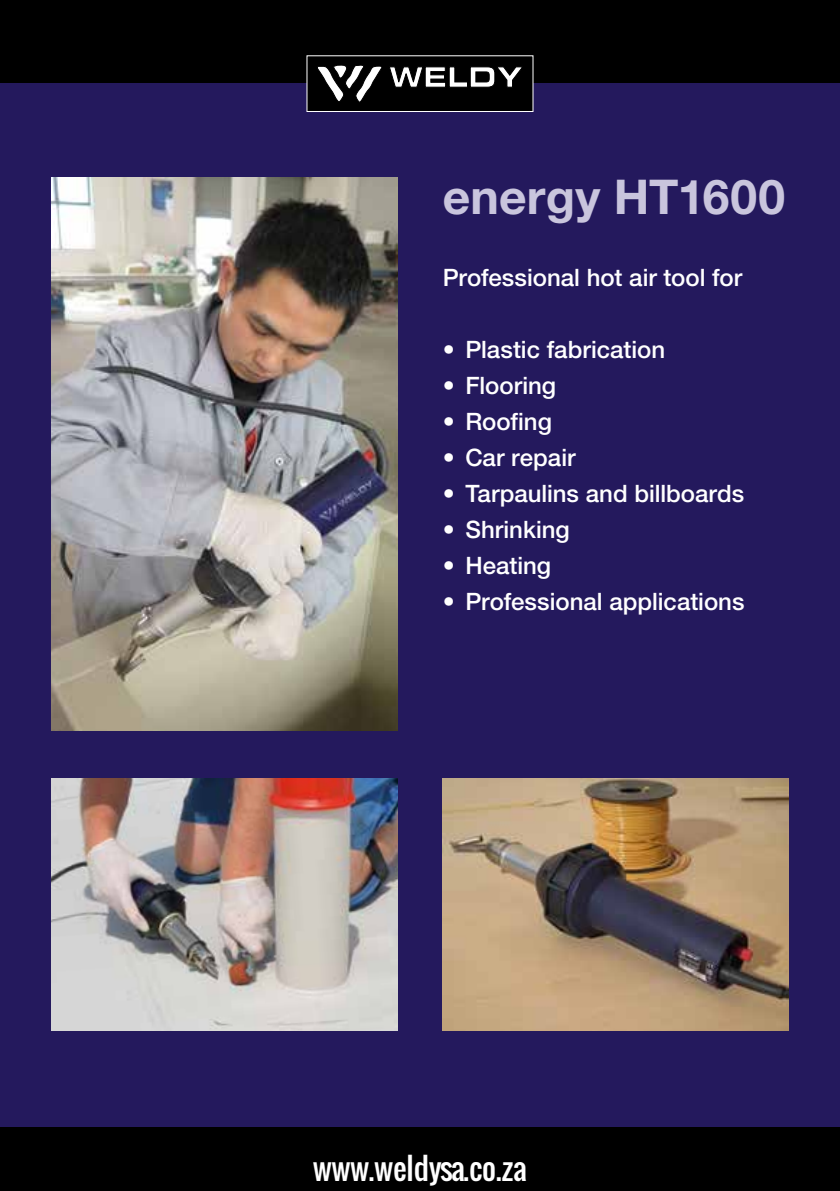
<style>
.page{position:relative;width:840px;height:1191px;background:#fff}
.page>*{position:absolute;margin:0;border:0;box-sizing:border-box;transform-origin:0 0}
.t1{font:700 48px "Helvetica Neue LTW1 G";letter-spacing:.005em;color:#c9c5dd}
.t2{font:30px "Oswald";color:#fff}
.t3{font:500 24px "Helvetica Neue LTW1 G";color:#fff}
</style>
<div class="page">
<div style="left:0;top:1125px;width:839px;height:66px;background:#000"></div>
<div style="left:0;top:0;width:839px;height:85px;background:#000"></div>
<div style="left:0;top:84px;width:839px;height:1043px;background:#24195d"></div>
<img style="left:442px;top:778px;width:346px;height:252px">
<img style="left:51px;top:778px;width:346px;height:252px">
<img style="left:51px;top:178px;width:346px;height:552px">
<div style="left:306px;top:55px;width:227px;height:57px;background:#000;border:1px solid #fff"></div>
<svg style="left:389px;top:66px;width:133px;height:22px"></svg>
<svg style="left:318px;top:65px;width:64px;height:37px"></svg>
<h1 class="t1" style="left:442px;top:167px;width:344px">energy HT1600</h1>
<p class="t3" style="left:442px;top:263px;width:301px">Professional hot air tool for</p>
<p class="t3" style="left:442px;top:335px;width:224px">• Plastic fabrication</p>
<p class="t3" style="left:442px;top:371px;width:115px">• Flooring</p>
<p class="t3" style="left:442px;top:407px;width:111px">• Roofing</p>
<p class="t3" style="left:442px;top:443px;width:134px">• Car repair</p>
<p class="t3" style="left:442px;top:479px;width:303px">• Tarpaulins and billboards</p>
<p class="t3" style="left:442px;top:515px;width:128px">• Shrinking</p>
<p class="t3" style="left:442px;top:551px;width:110px">• Heating</p>
<p class="t3" style="left:442px;top:587px;width:303px">• Professional applications</p>
<p class="t2" style="left:313px;top:1145px;width:215px">www.weldysa.co.za</p>
</div>
